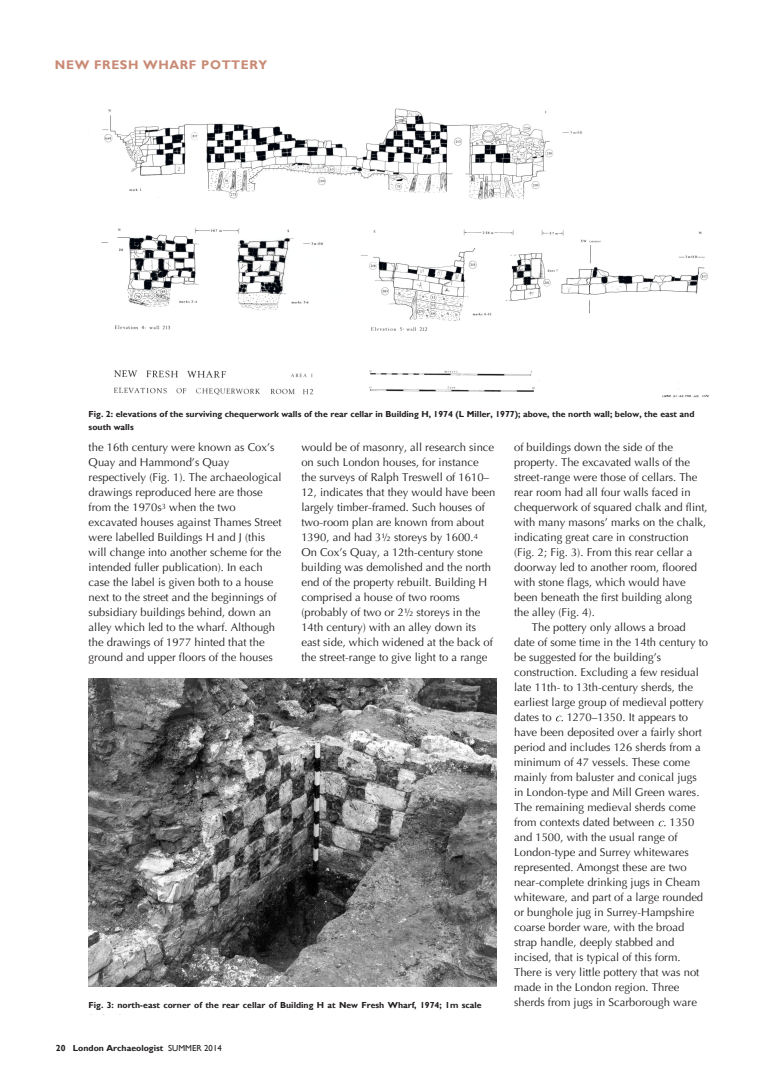
<style>
.page{position:relative;width:780px;height:1088px;background:#fff}
.page>*{position:absolute;margin:0;border:0;box-sizing:border-box;transform-origin:0 0}
.t1{font:700 12.5px "Gill Sans";letter-spacing:.05em;color:#c98a75}
.t2{font:11.25px/15px "Optima LT";color:#231f20}
.t3{font:700 8.75px/12.5px "Gill Sans";color:#231f20}
.s1{font-weight:400}
</style>
<div class="page">
<svg style="left:556px;top:716px;width:7px;height:5px"></svg>
<svg style="left:658px;top:821px;width:7px;height:5px"></svg>
<img style="left:101px;top:108px;width:608px;height:290px">
<img style="left:89px;top:678px;width:407px;height:309px">
<p class="t1" style="left:55px;top:61px;width:214px">NEW FRESH WHARF POTTERY</p>
<p class="t3" style="left:89px;top:409px;width:607px">Fig. 2: elevations of the surviving chequerwork walls of the rear cellar in Building H, 1974 (L Miller, 1977); above, the north wall; below, the east and south walls</p>
<p class="t2" style="left:89px;top:441px;width:194px">the 16th century were known as Cox’s Quay and Hammond’s Quay respectively (Fig. 1). The archaeological drawings reproduced here are those from the 1970s<sup>3</sup> when the two excavated houses against Thames Street were labelled Buildings H and J (this will change into another scheme for the intended fuller publication). In each case the label is given both to a house next to the street and the beginnings of subsidiary buildings behind, down an alley which led to the wharf. Although the drawings of 1977 hinted that the ground and upper floors of the houses</p>
<p class="t2" style="left:301px;top:441px;width:196px">would be of masonry, all research since on such London houses, for instance the surveys of Ralph Treswell of 1610– 12, indicates that they would have been largely timber-framed. Such houses of two-room plan are known from about 1390, and had 3½ storeys by 1600.<sup>4<br></sup>On Cox’s Quay, a 12th-century stone building was demolished and the north end of the property rebuilt. Building H comprised a house of two rooms (probably of two or 2½ storeys in the 14th century) with an alley down its east side, which widened at the back of the street-range to give light to a range</p>
<p class="t2" style="left:514px;top:441px;width:160px">of buildings down the side of the</p>
<p class="t2" style="left:514px;top:456px;width:177px">property. The excavated walls of the</p>
<p class="t2" style="left:514px;top:471px;width:185px">street-range were those of cellars. The</p>
<p class="t2" style="left:514px;top:486px;width:178px">rear room had all four walls faced in</p>
<p class="t2" style="left:514px;top:501px;width:195px">chequerwork of squared chalk and flint,</p>
<p class="t2" style="left:514px;top:516px;width:194px">with many masons’ marks on the chalk,</p>
<p class="t2" style="left:514px;top:531px;width:176px">indicating great care in construction</p>
<p class="t2" style="left:514px;top:546px;width:180px">(Fig. 2; Fig. 3). From this rear cellar a</p>
<p class="t2" style="left:514px;top:561px;width:184px">doorway led to another room, floored</p>
<p class="t2" style="left:514px;top:576px;width:173px">with stone flags, which would have</p>
<p class="t2" style="left:514px;top:591px;width:179px">been beneath the first building along</p>
<p class="t2" style="left:514px;top:606px;width:82px">the alley (Fig. 4).</p>
<p class="t2" style="left:531px;top:621px;width:155px">The pottery only allows a broad</p>
<p class="t2" style="left:514px;top:636px;width:195px">date of some time in the 14th century to</p>
<p class="t2" style="left:514px;top:651px;width:149px">be suggested for the building’s</p>
<p class="t2" style="left:514px;top:666px;width:186px">construction. Excluding a few residual</p>
<p class="t2" style="left:514px;top:681px;width:181px">late 11th- to 13th-century sherds, the</p>
<p class="t2" style="left:514px;top:696px;width:191px">earliest large group of medieval pottery</p>
<p class="t2" style="left:514px;top:711px;width:39px">dates to</p>
<p class="t2" style="left:514px;top:711px;width:189px;text-indent:53px">1270–1350. It appears to have been deposited over a fairly short period and includes 126 sherds from a minimum of 47 vessels. These come mainly from baluster and conical jugs in London-type and Mill Green wares.<br>The remaining medieval sherds come from contexts dated between</p>
<p class="t2" style="left:514px;top:816px;width:191px;text-indent:155px">1350 and 1500, with the usual range of London-type and Surrey whitewares represented. Amongst these are two near-complete drinking jugs in Cheam whiteware, and part of a large rounded or bunghole jug in Surrey-Hampshire coarse border ware, with the broad strap handle, deeply stabbed and incised, that is typical of this form.<br>There is very little pottery that was not made in the London region. Three sherds from jugs in Scarborough ware</p>
<p class="t3" style="left:89px;top:1000px;width:394px">Fig. 3: north-east corner of the rear cellar of Building H at New Fresh Wharf, 1974; 1m scale</p>
<p class="t3" style="left:56px;top:1042px;width:167px">20 London Archaeologist <span class="s1">SUMMER 2014</span></p>
</div>
